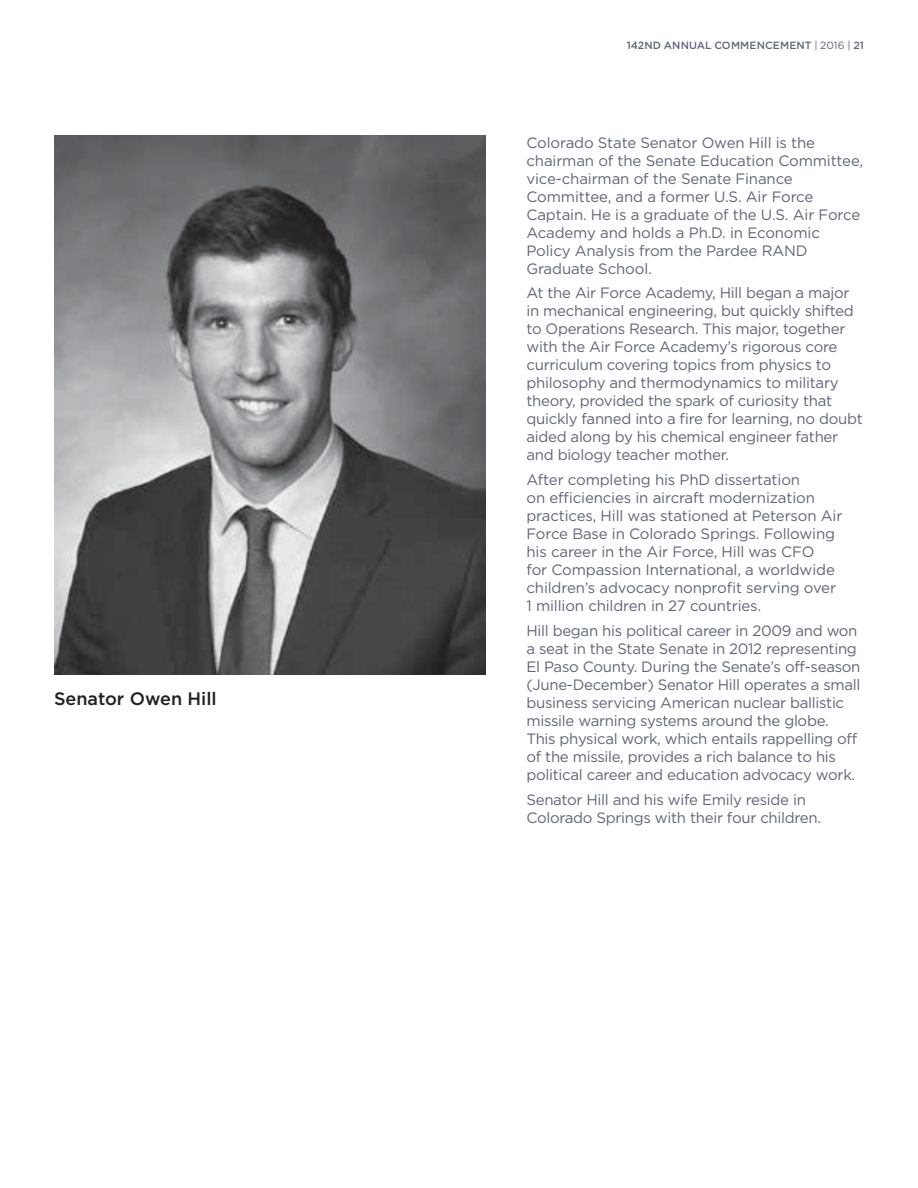
<style>
.page{position:relative;width:918px;height:1188px;background:#fff}
.page>*{position:absolute;margin:0;border:0;box-sizing:border-box;transform-origin:0 0}
.t1{font:500 18px "Gotham";color:#231f20}
.t2{font:15px/18px "Gotham";letter-spacing:-.02em;color:#606579}
.t3{font:500 10.5px "Gotham";letter-spacing:.01em;color:#606579}
.s1{font-weight:400}
</style>
<div class="page">
<img style="left:54px;top:135px;width:432px;height:540px">
<p class="t1" style="left:54px;top:688px;width:164px">Senator Owen Hill</p>
<p class="t3" style="left:627px;top:40px;width:239px">142ND ANNUAL COMMENCEMENT <span class="s1">| 2016 |</span> 21</p>
<p class="t2" style="left:526px;top:133px;width:338px">Colorado State Senator Owen Hill is the chairman of the Senate Education Committee, vice-chairman of the Senate Finance Committee, and a former U.S. Air Force Captain. He is a graduate of the U.S. Air Force Academy and holds a Ph.D. in Economic Policy Analysis from the Pardee RAND Graduate School.</p>
<p class="t2" style="left:526px;top:284px;width:338px">At the Air Force Academy, Hill began a major in mechanical engineering, but quickly shifted to Operations Research. This major, together with the Air Force Academy’s rigorous core curriculum covering topics from physics to philosophy and thermodynamics to military theory, provided the spark of curiosity that quickly fanned into a fire for learning, no doubt aided along by his chemical engineer father and biology teacher mother.</p>
<p class="t2" style="left:526px;top:470px;width:318px">After completing his PhD dissertation<br>on efficiencies in aircraft modernization practices, Hill was stationed at Peterson Air Force Base in Colorado Springs. Following his career in the Air Force, Hill was CFO<br>for Compassion International, a worldwide children’s advocacy nonprofit serving over 1 million children in 27 countries.</p>
<p class="t2" style="left:526px;top:621px;width:336px">Hill began his political career in 2009 and won a seat in the State Senate in 2012 representing El Paso County. During the Senate’s off-season (June-December) Senator Hill operates a small business servicing American nuclear ballistic missile warning systems around the globe.<br>This physical work, which entails rappelling off of the missile, provides a rich balance to his political career and education advocacy work.</p>
<p class="t2" style="left:526px;top:790px;width:296px">Senator Hill and his wife Emily reside in<br>Colorado Springs with their four children.</p>
</div>
